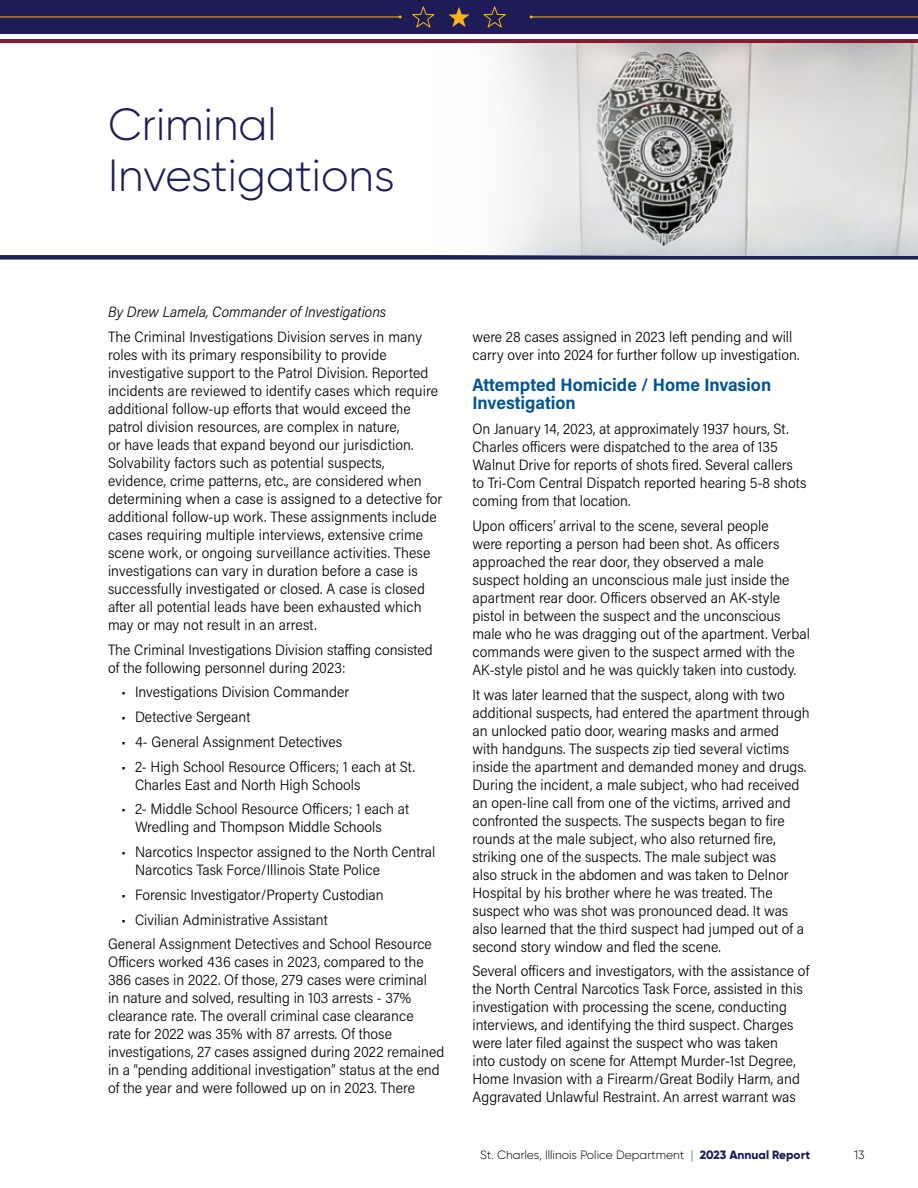
<style>
.page{position:relative;width:918px;height:1188px;background:#fff}
.page>*{position:absolute;margin:0;border:0;box-sizing:border-box;transform-origin:0 0}
.t1{font:300 45px/51px "Gilroy";color:#1e1c57}
.t2{font:700 18px/18px "Acumin Pro Semi Cond";color:#005490}
.t3{font:300 15px/18px "Acumin Pro Semi Cond";color:#000}
.t4{font:italic 300 15px "Acumin Pro Semi Cond";color:#000}
.t5{font:300 12px "Gilroy";color:#000}
.s1{color:#115668}
.s2{font-weight:800;color:#1e1c57}
</style>
<div class="page">
<div style="left:0;top:255px;width:918px;height:5px;background:#1e1c57"></div>
<img style="left:551px;top:43px;width:367px;height:212px">
<div style="left:0;top:0;width:918px;height:34px;background:#1e1c57"></div>
<hr style="left:0;top:39px;width:918px;height:4px;background:#8b1730">
<svg style="left:483px;top:6px;width:23px;height:22px"></svg>
<svg style="left:448px;top:7px;width:22px;height:20px"></svg>
<svg style="left:412px;top:6px;width:23px;height:22px"></svg>
<hr style="left:0;top:17px;width:400px;height:1px;background:#fcb316">
<hr style="left:531px;top:17px;width:387px;height:1px;background:#fcb316">
<h1 class="t1" style="left:108px;top:99px;width:288px">Criminal<br>Investigations</h1>
<p class="t4" style="left:108px;top:301px;width:280px">By Drew Lamela, Commander of Investigations</p>
<p class="t3" style="left:108px;top:327px;width:336px">The Criminal Investigations Division serves in many roles with its primary responsibility to provide investigative support to the Patrol Division. Reported incidents are reviewed to identify cases which require additional follow-up efforts that would exceed the patrol division resources, are complex in nature,<br>or have leads that expand beyond our jurisdiction.<br>Solvability factors such as potential suspects, evidence, crime patterns, etc., are considered when determining when a case is assigned to a detective for additional follow-up work. These assignments include cases requiring multiple interviews, extensive crime scene work, or ongoing surveillance activities. These investigations can vary in duration before a case is successfully investigated or closed. A case is closed after all potential leads have been exhausted which may or may not result in an arrest.</p>
<p class="t3" style="left:108px;top:640px;width:326px">The Criminal Investigations Division staffing consisted of the following personnel during 2023:</p>
<p class="t3" style="left:122px;top:683px;width:229px">• Investigations Division Commander</p>
<p class="t3" style="left:122px;top:707px;width:131px">• Detective Sergeant</p>
<p class="t3" style="left:122px;top:732px;width:222px">• 4- General Assignment Detectives</p>
<p class="t3" style="left:135px;top:757px;width:281px;text-indent:-14px">• 2- High School Resource Officers; 1 each at St.<br>Charles East and North High Schools</p>
<p class="t3" style="left:135px;top:800px;width:276px;text-indent:-14px">• 2- Middle School Resource Officers; 1 each at<br>Wredling and Thompson Middle Schools</p>
<p class="t3" style="left:135px;top:842px;width:302px;text-indent:-14px">• Narcotics Inspector assigned to the North Central<br>Narcotics Task Force/Illinois State Police</p>
<p class="t3" style="left:122px;top:885px;width:264px">• Forensic Investigator/Property Custodian</p>
<p class="t3" style="left:108px;top:907px;width:325px;line-height:24.8px;text-indent:14px">• Civilian Administrative Assistant<br>General Assignment Detectives and School Resource</p>
<p class="t3" style="left:108px;top:953px;width:338px">Officers worked 436 cases in 2023, compared to the 386 cases in 2022. Of those, 279 cases were criminal<br>in nature and solved, resulting in 103 arrests - 37% clearance rate. The overall criminal case clearance<br>rate for 2022 was 35% with 87 arrests. Of those investigations, 27 cases assigned during 2022 remained in a “pending additional investigation” status at the end of the year and were followed up on in 2023. There</p>
<p class="t3" style="left:472px;top:327px;width:328px">were 28 cases assigned in 2023 left pending and will carry over into 2024 for further follow up investigation.</p>
<p class="t2" style="left:472px;top:375px;width:300px">Attempted Homicide / Home Invasion<br>Investigation</p>
<p class="t3" style="left:472px;top:419px;width:335px">On January 14, 2023, at approximately 1937 hours, St.<br>Charles officers were dispatched to the area of 135<br>Walnut Drive for reports of shots fired. Several callers to Tri-Com Central Dispatch reported hearing 5-8 shots coming from that location.</p>
<p class="t3" style="left:472px;top:516px;width:339px">Upon officers’ arrival to the scene, several people<br>were reporting a person had been shot. As officers approached the rear door, they observed a male suspect holding an unconscious male just inside the apartment rear door. Officers observed an AK-style pistol in between the suspect and the unconscious male who he was dragging out of the apartment. Verbal commands were given to the suspect armed with the AK-style pistol and he was quickly taken into custody.</p>
<p class="t3" style="left:472px;top:685px;width:339px">It was later learned that the suspect, along with two additional suspects, had entered the apartment through an unlocked patio door, wearing masks and armed<br>with handguns. The suspects zip tied several victims inside the apartment and demanded money and drugs.<br>During the incident, a male subject, who had received an open-line call from one of the victims, arrived and confronted the suspects. The suspects began to fire rounds at the male subject, who also returned fire, striking one of the suspects. The male subject was<br>also struck in the abdomen and was taken to Delnor Hospital by his brother where he was treated. The suspect who was shot was pronounced dead. It was also learned that the third suspect had jumped out of a second story window and fled the scene.</p>
<p class="t3" style="left:472px;top:962px;width:338px">Several officers and investigators, with the assistance of the North Central Narcotics Task Force, assisted in this investigation with processing the scene, conducting interviews, and identifying the third suspect. Charges were later filed against the suspect who was taken<br>into custody on scene for Attempt Murder-1st Degree, Home Invasion with a Firearm/Great Bodily Harm, and Aggravated Unlawful Restraint. An arrest warrant was</p>
<p class="t5" style="left:480px;top:1148px;width:331px">St. Charles, Illinois Police Department <span class="s1">|</span> <span class="s2">2023 Annual Report</span></p>
<p class="t5" style="left:854px;top:1148px;width:12px">13</p>
</div>
